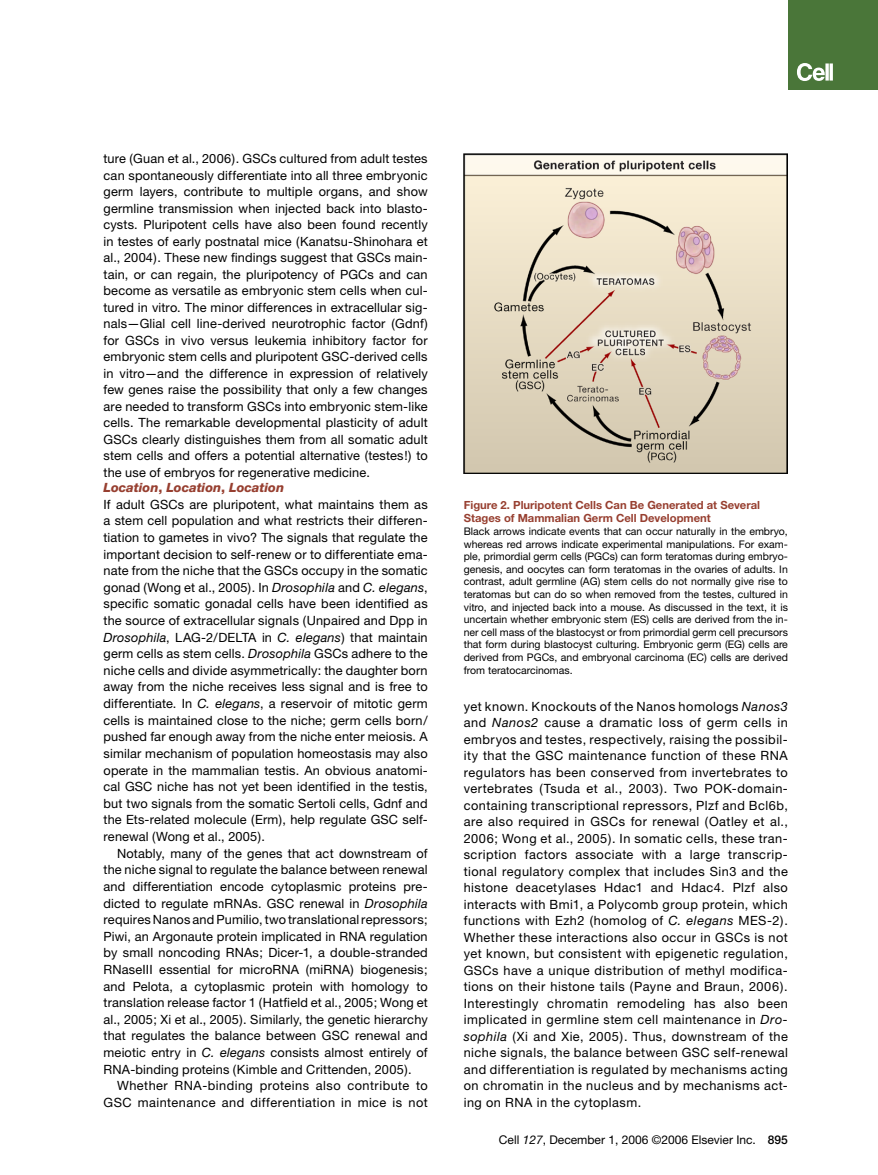
<style>
.page{position:relative;width:878px;height:1175px;background:#fff}
.page>*{position:absolute;margin:0;border:0;box-sizing:border-box;transform-origin:0 0}
.t1{font:12.75px/16.5px "Helvetica Neue";letter-spacing:.015em;color:#000;text-align:justify}
.t2{font:12.75px/16.6px "Helvetica Neue";letter-spacing:.04em;color:#000;text-align:right}
.t3{font:12px "Helvetica Neue";color:#000}
.t4{font:700 11.25px/13.5px "Helvetica Neue";color:#973f30}
.t5{font:10.5px/12.6px "Helvetica Neue";color:#000;text-align:justify}
.s1{font-weight:800;font-style:italic;color:#973f30}
.s2{font-weight:800;color:#973f30}
.s3{font-style:italic}
.s4{font-weight:500}
</style>
<div class="page">
<div style="left:788px;top:0;width:90px;height:90px;background:#4a7639"></div>
<svg style="left:797px;top:63px;width:35px;height:18px"></svg>
<img style="left:464px;top:153px;width:324px;height:320px">
<p class="t1" style="left:104px;top:150px;width:326px">ture (Guan et al., 2006). GSCs cultured from adult testes can spontaneously differentiate into all three embryonic germ layers, contribute to multiple organs, and show germline transmission when injected back into blasto&shy;cysts. Pluripotent cells have also been found recently in testes of early postnatal mice (Kanatsu-Shinohara et al., 2004). These new findings suggest that GSCs main&shy;tain, or can regain, the pluripotency of PGCs and can become as versatile as embryonic stem cells when cul&shy;tured in vitro. The minor differences in extracellular sig&shy;nals—Glial cell line-derived neurotrophic factor (Gdnf) for GSCs in vivo versus leukemia inhibitory factor for embryonic stem cells and pluripotent GSC-derived cells in vitro—and the difference in expression of relatively few genes raise the possibility that only a few changes are needed to transform GSCs into embryonic stem-like cells. The remarkable developmental plasticity of adult GSCs clearly distinguishes them from all somatic adult stem cells and offers a potential alternative (testes!) to the use of embryos for regenerative medicine.</p>
<p class="t1" style="left:104px;top:479px;width:326px;text-align:left"><span class="s1">Location</span><span class="s2">,</span> <span class="s1">Location</span><span class="s2">,</span> <span class="s1">Location<br></span>If adult GSCs are pluripotent, what maintains them as a stem cell population and what restricts their differen&shy;tiation to gametes in vivo? The signals that regulate the important decision to self-renew or to differentiate ema&shy;nate from the niche that the GSCs occupy in the somatic gonad (Wong et al., 2005). In <span class="s3">Drosophila</span> and <span class="s3">C. elegans</span>, specific somatic gonadal cells have been identified as the source of extracellular signals (Unpaired and Dpp in <span class="s3">Drosophila</span>, LAG-2/DELTA in <span class="s3">C. elegans</span>) that maintain germ cells as stem cells. <span class="s3">Drosophila</span> GSCs adhere to the niche cells and divide asymmetrically: the daughter born away from the niche receives less signal and is free to differentiate. In <span class="s3">C. elegans</span>, a reservoir of mitotic germ cells is maintained close to the niche; germ cells born/ pushed far enough away from the niche enter meiosis. A similar mechanism of population homeostasis may also operate in the mammalian testis. An obvious anatomi&shy;cal GSC niche has not yet been identified in the testis, but two signals from the somatic Sertoli cells, Gdnf and the Ets-related molecule (Erm), help regulate GSC self&shy;renewal (Wong et al., 2005).</p>
<p class="t1" style="left:104px;top:844px;width:326px;text-indent:14px">Notably, many of the genes that act downstream of the niche signal to regulate the balance between renewal and differentiation encode cytoplasmic proteins pre&shy;dicted to regulate mRNAs. GSC renewal in <span class="s3">Drosophila </span>requires Nanos and Pumilio, two translational repressors; Piwi, an Argonaute protein implicated in RNA regulation by small noncoding RNAs; Dicer-1, a double-stranded RNaseIII essential for microRNA (miRNA) biogenesis; and Pelota, a cytoplasmic protein with homology to translation release factor 1 (Hatfield et al., 2005; Wong et al., 2005; Xi et al., 2005). Similarly, the genetic hierarchy that regulates the balance between GSC renewal and meiotic entry in <span class="s3">C. elegans</span> consists almost entirely of RNA-binding proteins (Kimble and Crittenden, 2005).</p>
<p class="t2" style="left:104px;top:1077px;width:326px">Whether RNA-binding proteins also contribute to<br>GSC maintenance and differentiation in mice is not</p>
<p class="t4" style="left:464px;top:498px;width:298px">Figure 2. Pluripotent Cells Can Be Generated at Several<br>Stages of Mammalian Germ Cell Development</p>
<p class="t5" style="left:464px;top:525px;width:326px">Black arrows indicate events that can occur naturally in the embryo, whereas red arrows indicate experimental manipulations. For exam&shy;ple, primordial germ cells (PGCs) can form teratomas during embryo&shy;genesis, and oocytes can form teratomas in the ovaries of adults. In contrast, adult germline (AG) stem cells do not normally give rise to teratomas but can do so when removed from the testes, cultured in vitro, and injected back into a mouse. As discussed in the text, it is uncertain whether embryonic stem (ES) cells are derived from the in&shy;ner cell mass of the blastocyst or from primordial germ cell precursors that form during blastocyst culturing. Embryonic germ (EG) cells are derived from PGCs, and embryonal carcinoma (EC) cells are derived from teratocarcinomas.</p>
<p class="t1" style="left:464px;top:698px;width:326px">yet known. Knockouts of the Nanos homologs <span class="s3">Nanos3 </span>and <span class="s3">Nanos2</span> cause a dramatic loss of germ cells in embryos and testes, respectively, raising the possibil&shy;ity that the GSC maintenance function of these RNA regulators has been conserved from invertebrates to vertebrates (Tsuda et al., 2003). Two POK-domain&shy;containing transcriptional repressors, Plzf and Bcl6b, are also required in GSCs for renewal (Oatley et al., 2006; Wong et al., 2005). In somatic cells, these tran&shy;scription factors associate with a large transcrip&shy;tional regulatory complex that includes Sin3 and the histone deacetylases Hdac1 and Hdac4. Plzf also interacts with Bmi1, a Polycomb group protein, which functions with Ezh2 (homolog of <span class="s3">C. elegans</span> MES-2).<br>Whether these interactions also occur in GSCs is not yet known, but consistent with epigenetic regulation, GSCs have a unique distribution of methyl modifica&shy;tions on their histone tails (Payne and Braun, 2006).<br>Interestingly chromatin remodeling has also been implicated in germline stem cell maintenance in <span class="s3">Dro&shy;sophila</span> (Xi and Xie, 2005). Thus, downstream of the niche signals, the balance between GSC self-renewal and differentiation is regulated by mechanisms acting on chromatin in the nucleus and by mechanisms act&shy;ing on RNA in the cytoplasm.</p>
<p class="t3" style="left:499px;top:1132px;width:290px">Cell <span class="s3">127</span>, December 1, 2006 ©2006 Elsevier Inc. <span class="s4">895</span></p>
</div>
